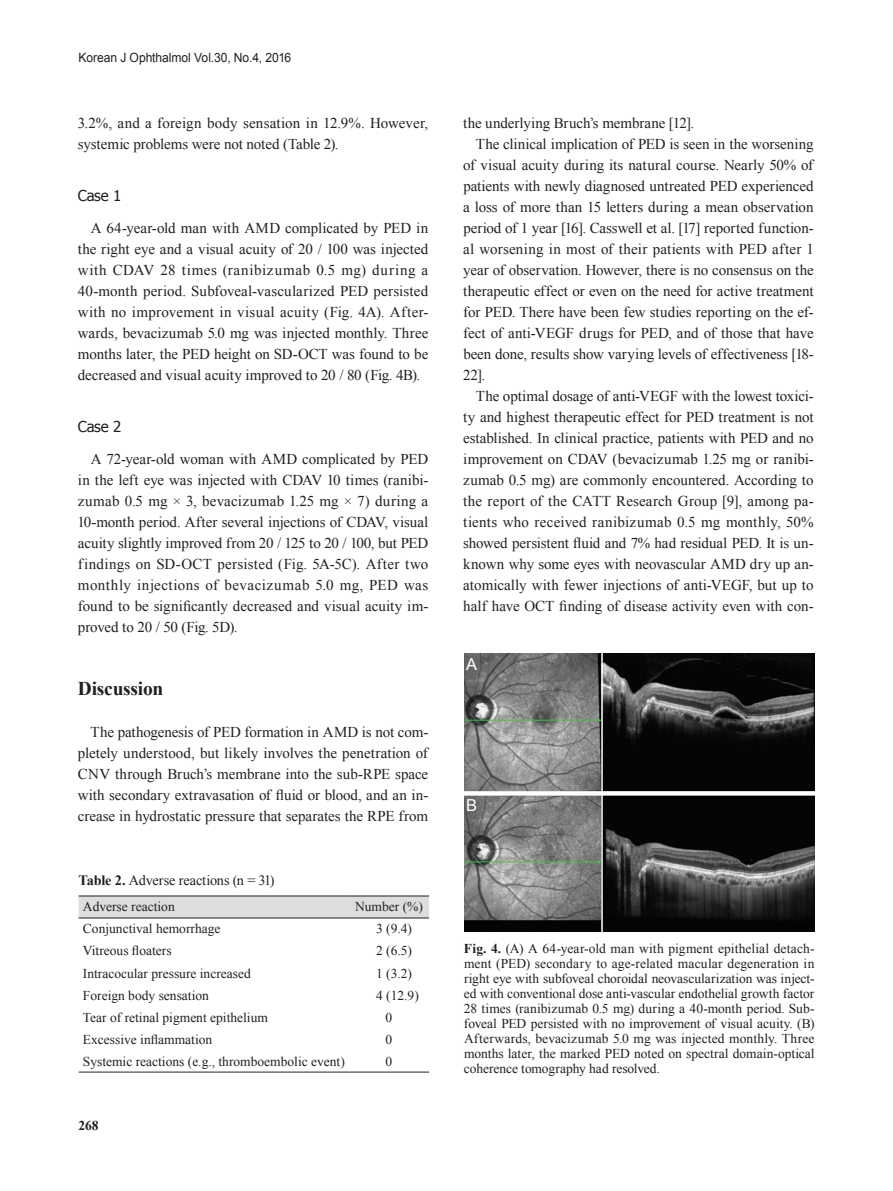
<style>
.page{position:relative;width:893px;height:1191px;background:#fff}
.page>*{position:absolute;margin:0;border:0;box-sizing:border-box;transform-origin:0 0}
.제목1{font:700 19.5px "Times New Roman";letter-spacing:-.01em;color:#231f20}
.그림_AB{font:16.5px "Arial";color:#fff}
.본문{font:15px/21px "Times New Roman";letter-spacing:-.005em;color:#231f20;text-align:justify}
.제목2{font:15px "Tahoma";letter-spacing:-.01em;color:#231f20}
.표_상단{font:14.25px "Times New Roman";letter-spacing:-.005em;color:#231f20}
.Fig_설명{font:13.5px/15px "Times New Roman";letter-spacing:-.005em;color:#231f20;text-align:justify}
.표본문_수정{font:13.5px "Times New Roman";color:#231f20}
.t1{font:700 13.5px "Times New Roman";color:#231f20}
.t2{font:12.75px "Arial";letter-spacing:-.005em;color:#231f20;scale:.95 1}
.s1{font-weight:700}
</style>
<div class="page">
<div style="left:79px;top:896px;width:350px;height:21px;background:#dcdddf"></div>
<hr style="left:79px;top:895px;width:270px;height:1px;background:#231f20">
<hr style="left:349px;top:895px;width:80px;height:1px;background:#231f20">
<hr style="left:79px;top:917px;width:270px;height:1px;background:#231f20">
<hr style="left:349px;top:917px;width:80px;height:1px;background:#231f20">
<hr style="left:79px;top:1071px;width:270px;height:1px;background:#231f20">
<hr style="left:349px;top:1071px;width:80px;height:1px;background:#231f20">
<img style="left:464px;top:654px;width:350px;height:277px">
<svg style="left:464px;top:791px;width:351px;height:4px"></svg>
<hr style="left:601px;top:651px;width:2px;height:286px;background:#fff">
<p class="t2" style="left:79px;top:49px;width:225px">Korean J Ophthalmol Vol.30, No.4, 2016</p>
<p class="본문" style="left:78px;top:112px;width:352px">3.2%, and a foreign body sensation in 12.9%. However, systemic problems were not noted (Table 2).</p>
<p class="제목2" style="left:78px;top:185px;width:45px">Case 1</p>
<p class="본문" style="left:78px;top:217px;width:352px;text-indent:13px">A 64-year-old man with AMD complicated by PED in the right eye and a visual acuity of 20 / 100 was injected with CDAV 28 times (ranibizumab 0.5 mg) during a 40-month period. Subfoveal-vascularized PED persisted with no improvement in visual acuity (Fig. 4A). After&shy;wards, bevacizumab 5.0 mg was injected monthly. Three months later, the PED height on SD-OCT was found to be decreased and visual acuity improved to 20 / 80 (Fig. 4B).</p>
<p class="제목2" style="left:78px;top:416px;width:45px">Case 2</p>
<p class="본문" style="left:78px;top:448px;width:352px;text-indent:13px">A 72-year-old woman with AMD complicated by PED in the left eye was injected with CDAV 10 times (ranibi&shy;zumab 0.5 mg × 3, bevacizumab 1.25 mg × 7) during a 10-month period. After several injections of CDAV, visual acuity slightly improved from 20 / 125 to 20 / 100, but PED findings on SD-OCT persisted (Fig. 5A-5C). After two monthly injections of bevacizumab 5.0 mg, PED was found to be significantly decreased and visual acuity im&shy;proved to 20 / 50 (Fig. 5D).</p>
<p class="제목1" style="left:78px;top:674px;width:87px">Discussion</p>
<p class="본문" style="left:78px;top:721px;width:352px;text-indent:13px">The pathogenesis of PED formation in AMD is not com&shy;pletely understood, but likely involves the penetration of CNV through Bruch’s membrane into the sub-RPE space with secondary extravasation of fluid or blood, and an in&shy;crease in hydrostatic pressure that separates the RPE from</p>
<p class="표_상단" style="left:79px;top:870px;width:198px"><span class="s1">Table 2.</span> Adverse reactions (n = 31)</p>
<p class="표본문_수정" style="left:83px;top:898px;width:93px">Adverse reaction</p>
<p class="표본문_수정" style="left:355px;top:898px;width:69px">Number (%)</p>
<p class="표본문_수정" style="left:83px;top:920px;width:139px">Conjunctival hemorrhage</p>
<p class="표본문_수정" style="left:376px;top:920px;width:37px">3 (9.4)</p>
<p class="표본문_수정" style="left:83px;top:942px;width:90px">Vitreous floaters</p>
<p class="표본문_수정" style="left:376px;top:942px;width:37px">2 (6.5)</p>
<p class="표본문_수정" style="left:83px;top:964px;width:169px">Intracocular pressure increased</p>
<p class="표본문_수정" style="left:376px;top:964px;width:37px">1 (3.2)</p>
<p class="표본문_수정" style="left:83px;top:986px;width:127px">Foreign body sensation</p>
<p class="표본문_수정" style="left:376px;top:986px;width:44px">4 (12.9)</p>
<p class="표본문_수정" style="left:83px;top:1008px;width:187px">Tear of retinal pigment epithelium</p>
<p class="표본문_수정" style="left:386px;top:1008px;width:8px">0</p>
<p class="표본문_수정" style="left:83px;top:1030px;width:131px">Excessive inflammation</p>
<p class="표본문_수정" style="left:386px;top:1030px;width:8px">0</p>
<p class="표본문_수정" style="left:83px;top:1052px;width:263px">Systemic reactions (e.g., thromboembolic event)</p>
<p class="표본문_수정" style="left:386px;top:1052px;width:8px">0</p>
<p class="t1" style="left:79px;top:1116px;width:21px">268</p>
<p class="본문" style="left:463px;top:112px;width:232px">the underlying Bruch’s membrane [12].</p>
<p class="본문" style="left:463px;top:133px;width:352px;text-indent:13px">The clinical implication of PED is seen in the worsening of visual acuity during its natural course. Nearly 50% of patients with newly diagnosed untreated PED experienced a loss of more than 15 letters during a mean observation period of 1 year [16]. Casswell et al. [17] reported function&shy;al worsening in most of their patients with PED after 1 year of observation. However, there is no consensus on the therapeutic effect or even on the need for active treatment for PED. There have been few studies reporting on the ef&shy;fect of anti-VEGF drugs for PED, and of those that have been done, results show varying levels of effectiveness [18- 22].</p>
<p class="본문" style="left:463px;top:385px;width:352px;text-indent:13px">The optimal dosage of anti-VEGF with the lowest toxici&shy;ty and highest therapeutic effect for PED treatment is not established. In clinical practice, patients with PED and no improvement on CDAV (bevacizumab 1.25 mg or ranibi&shy;zumab 0.5 mg) are commonly encountered. According to the report of the CATT Research Group [9], among pa&shy;tients who received ranibizumab 0.5 mg monthly, 50% showed persistent fluid and 7% had residual PED. It is un&shy;known why some eyes with neovascular AMD dry up an&shy;atomically with fewer injections of anti-VEGF, but up to half have OCT finding of disease activity even with con-</p>
<p class="그림_AB" style="left:466px;top:653px;width:13px">A</p>
<p class="그림_AB" style="left:466px;top:794px;width:13px">B</p>
<p class="Fig_설명" style="left:464px;top:941px;width:352px"><span class="s1">Fig. 4.</span> (A) A 64-year-old man with pigment epithelial detach&shy;ment (PED) secondary to age-related macular degeneration in right eye with subfoveal choroidal neovascularization was inject&shy;ed with conventional dose anti-vascular endothelial growth factor 28 times (ranibizumab 0.5 mg) during a 40-month period. Sub&shy;foveal PED persisted with no improvement of visual acuity. (B)<br>Afterwards, bevacizumab 5.0 mg was injected monthly. Three months later, the marked PED noted on spectral domain-optical coherence tomography had resolved.</p>
</div>
